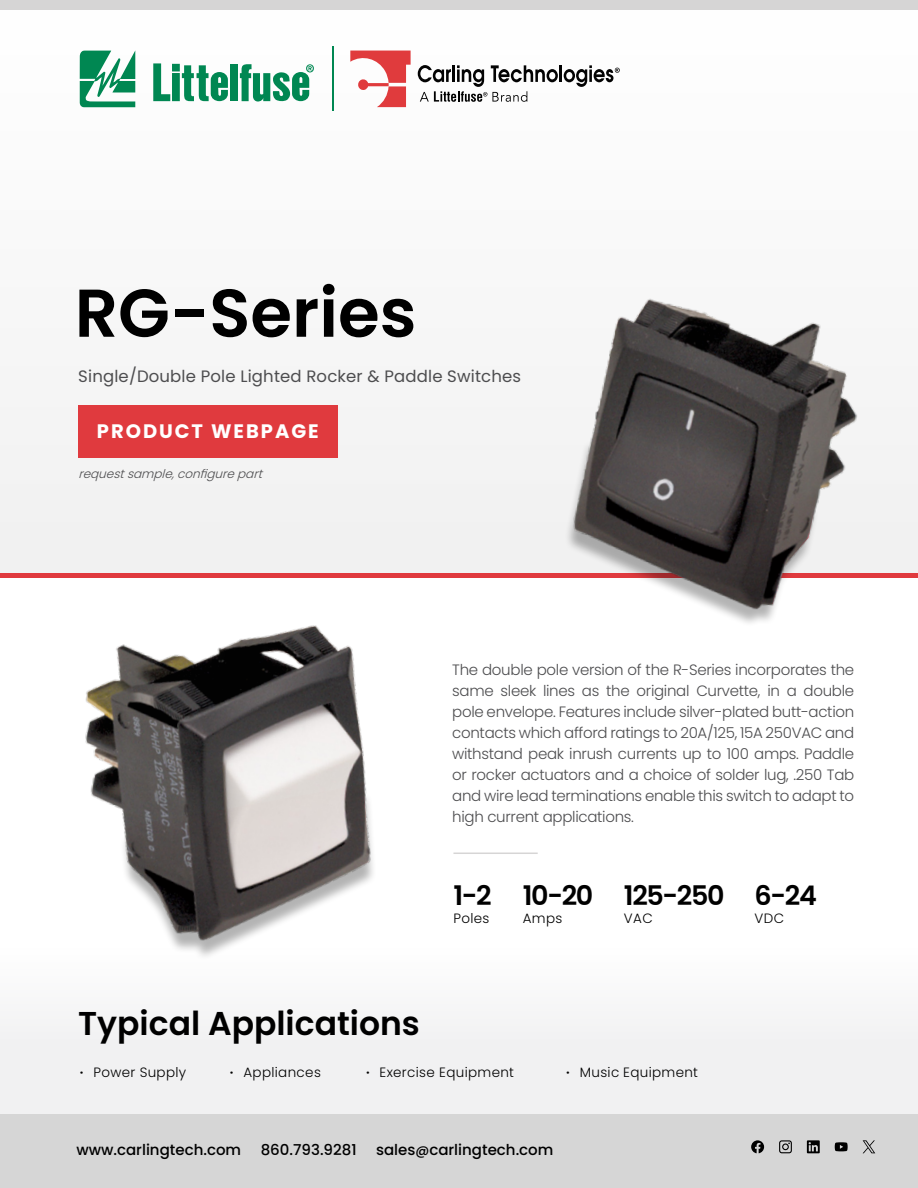
<style>
.page{position:relative;width:918px;height:1188px;background:#fff}
.page>*{position:absolute;margin:0;border:0;box-sizing:border-box;transform-origin:0 0}
.t1{font:600 67.5px "Poppins";color:#000}
.t2{font:600 33px "Poppins";color:#000}
.t3{font:600 27px "Poppins";letter-spacing:-.05em;color:#000}
.t4{font:700 19.5px "Poppins";letter-spacing:.1em;color:#fff}
.t5{font:16.5px "Poppins";letter-spacing:.01em;color:#4d4d4f}
.t6{font:300 15px/21px "Poppins";letter-spacing:-.02em;color:#4d4d4f;text-align:justify}
.t7{font:500 15px "Poppins";color:#000}
.t8{font:300 13.5px "Poppins";letter-spacing:.025em;color:#000}
.t9{font:italic 300 12px "Poppins";color:#4d4d4f}
.s1{font-weight:600}
.s2{font-size:13.5px}
</style>
<div class="page">
<div style="left:0;top:9px;width:918px;height:564px;background:#f8f8f8"></div>
<div style="left:0;top:573px;width:918px;height:5px;background:#e03a3e"></div>
<div style="left:0;top:0;width:918px;height:9px;background:#d6d5d5"></div>
<div style="left:0;top:1019px;width:918px;height:96px;background:#f1f1f2"></div>
<div style="left:0;top:1115px;width:918px;height:73px;background:#d6d6d6"></div>
<svg style="left:807px;top:1140px;width:13px;height:13px"></svg>
<svg style="left:779px;top:1140px;width:13px;height:13px"></svg>
<svg style="left:751px;top:1140px;width:13px;height:13px"></svg>
<svg style="left:835px;top:1142px;width:13px;height:9px"></svg>
<svg style="left:863px;top:1140px;width:12px;height:13px"></svg>
<div style="left:78px;top:405px;width:259px;height:53px;background:#e03a3e"></div>
<img style="left:85px;top:625px;width:288px;height:332px">
<img style="left:566px;top:298px;width:292px;height:325px">
<hr style="left:453px;top:853px;width:85px;height:1px;background:#d6d5d5">
<svg style="left:80px;top:50px;width:55px;height:57px"></svg>
<div style="left:230px;top:64px;width:7px;height:37px;background:#008752"></div>
<svg style="left:240px;top:64px;width:74px;height:38px"></svg>
<svg style="left:153px;top:63px;width:75px;height:38px"></svg>
<hr style="left:332px;top:47px;width:2px;height:64px;background:#008752">
<svg style="left:350px;top:51px;width:61px;height:56px"></svg>
<hr style="left:559px;top:65px;width:3px;height:17px;background:#030303">
<svg style="left:564px;top:65px;width:56px;height:22px"></svg>
<svg style="left:418px;top:65px;width:140px;height:37px"></svg>
<h1 class="t1" style="left:75px;top:274px;width:343px">RG-Series</h1>
<p class="t5" style="left:78px;top:366px;width:444px">Single/Double Pole Lighted Rocker &amp; Paddle Switches</p>
<h3 class="t4" style="left:97px;top:420px;width:223px">PRODUCT WEBPAGE</h3>
<p class="t9" style="left:78px;top:467px;width:190px">requestsample,configurepart</p>
<h2 class="t2" style="left:78px;top:1004px;width:343px">Typical Applications</h2>
<p class="t6" style="left:452px;top:659px;width:404px">The double pole version of the R-Series incorporates the same sleek lines as the original Curvette, in a double pole envelope. Features include silver-plated butt-action contacts which afford ratings to 20A/125, 15A 250VAC and withstand peak inrush currents up to 100 amps. Paddle or rocker actuators and a choice of solder lug, .250 Tab and wire lead terminations enable this switch to adapt to high current applications.</p>
<h3 class="t3" style="left:453px;top:879px;width:365px">1-2 10-20 125-250 6-24</h3>
<p class="t8" style="left:453px;top:911px;width:38px">Poles</p>
<p class="t8" style="left:523px;top:911px;width:41px">Amps</p>
<p class="t8" style="left:624px;top:911px;width:30px">VAC</p>
<p class="t8" style="left:755px;top:911px;width:31px">VDC</p>
<p class="t8" style="left:80px;top:1065px;width:108px"><span class="s1">∙</span> Power Supply</p>
<p class="t8" style="left:230px;top:1065px;width:92px"><span class="s1">∙</span> Appliances</p>
<p class="t8" style="left:366px;top:1065px;width:150px"><span class="s1">∙</span> Exercise Equipment</p>
<p class="t8" style="left:566px;top:1065px;width:133px"><span class="s1">∙</span> Music Equipment</p>
<p class="t7" style="left:76px;top:1141px;width:166px">www.carlingtech.com</p>
<p class="t7" style="left:261px;top:1141px;width:97px">860.793.9281</p>
<p class="t7" style="left:376px;top:1141px;width:179px">sales<span class="s2">@</span>carlingtech.com</p>
</div>
